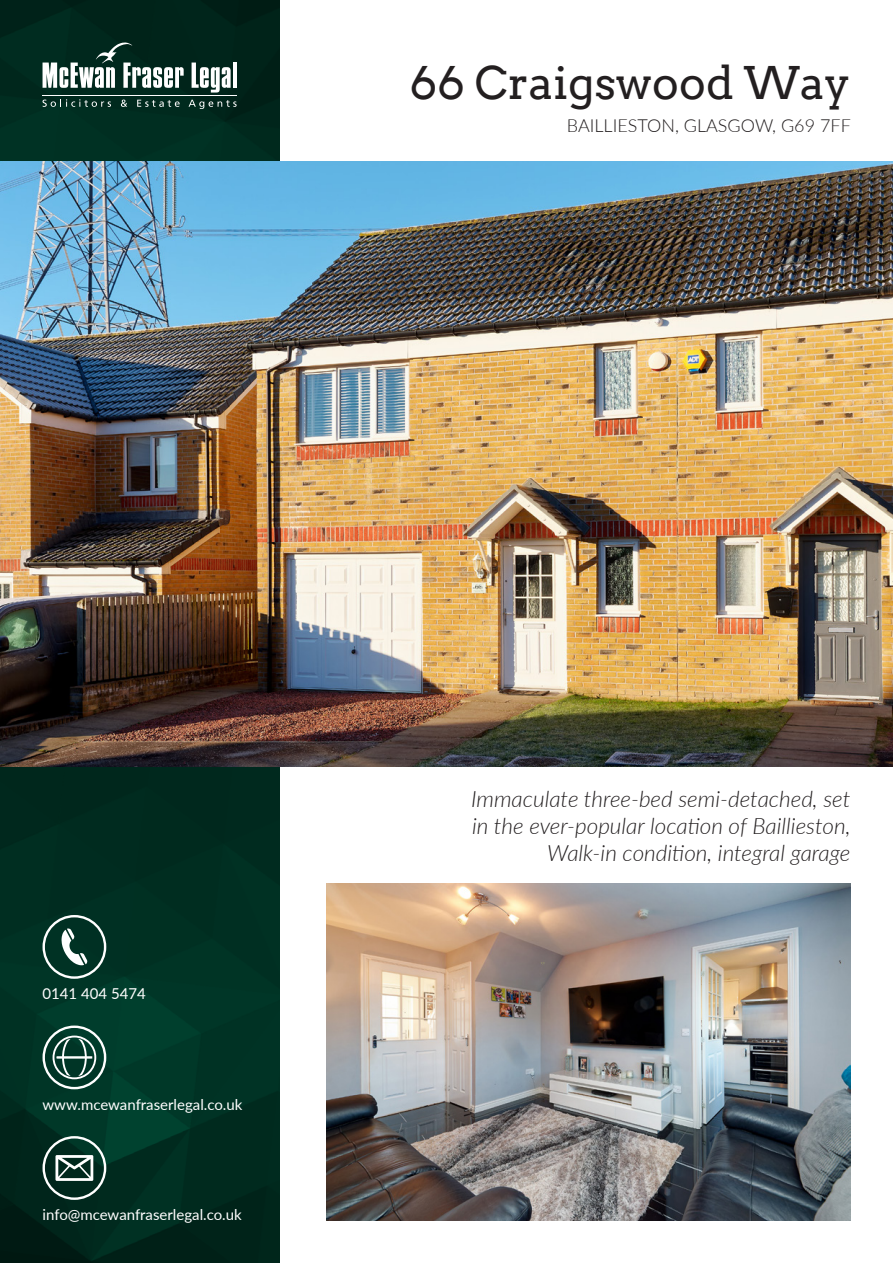
<style>
.page{position:relative;width:893px;height:1263px;background:#fff}
.page>*{position:absolute;margin:0;border:0;box-sizing:border-box;transform-origin:0 0}
.t1{font:45px "Arvo";color:#231f20}
.t2{font:italic 300 22.5px/27px "Lato";color:#231f20;text-align:right}
.t3{font:300 18px "Lato";color:#231f20}
.t4{font:15px "Lato";color:#fff}
</style>
<div class="page">
<img style="left:0;top:0;width:279px;height:1263px">
<img style="left:0;top:162px;width:893px;height:605px">
<svg style="left:43px;top:43px;width:141px;height:45px"></svg>
<svg style="left:192px;top:63px;width:39px;height:30px"></svg>
<hr style="left:233px;top:63px;width:4px;height:25px;background:#fff">
<hr style="left:43px;top:95px;width:194px;height:1px;background:#fff">
<svg style="left:43px;top:99px;width:68px;height:8px"></svg>
<svg style="left:121px;top:100px;width:6px;height:7px"></svg>
<svg style="left:137px;top:100px;width:43px;height:7px"></svg>
<svg style="left:189px;top:100px;width:48px;height:9px"></svg>
<img style="left:326px;top:883px;width:524px;height:337px">
<svg style="left:43px;top:915px;width:63px;height:64px;background:#335a4f"></svg>
<svg style="left:43px;top:1025px;width:63px;height:64px;background:#3a6559"></svg>
<svg style="left:43px;top:1136px;width:63px;height:64px;background:#3a5b52"></svg>
<h1 class="t1" style="left:410px;top:55px;width:442px">66 Craigswood Way</h1>
<p class="t3" style="left:567px;top:113px;width:285px">BAILLIESTON, GLASGOW, G69 7FF</p>
<p class="t4" style="left:43px;top:983px;width:105px">0141 404 5474</p>
<p class="t4" style="left:43px;top:1094px;width:201px">www.mcewanfraserlegal.co.uk</p>
<p class="t4" style="left:43px;top:1204px;width:201px">info@mcewanfraserlegal.co.uk</p>
<p class="t2" style="left:471px;top:785px;width:381px">Immaculate three-bed semi-detached, set in the ever-popular location of Baillieston,<br>Walk-in condition, integral garage</p>
</div>
